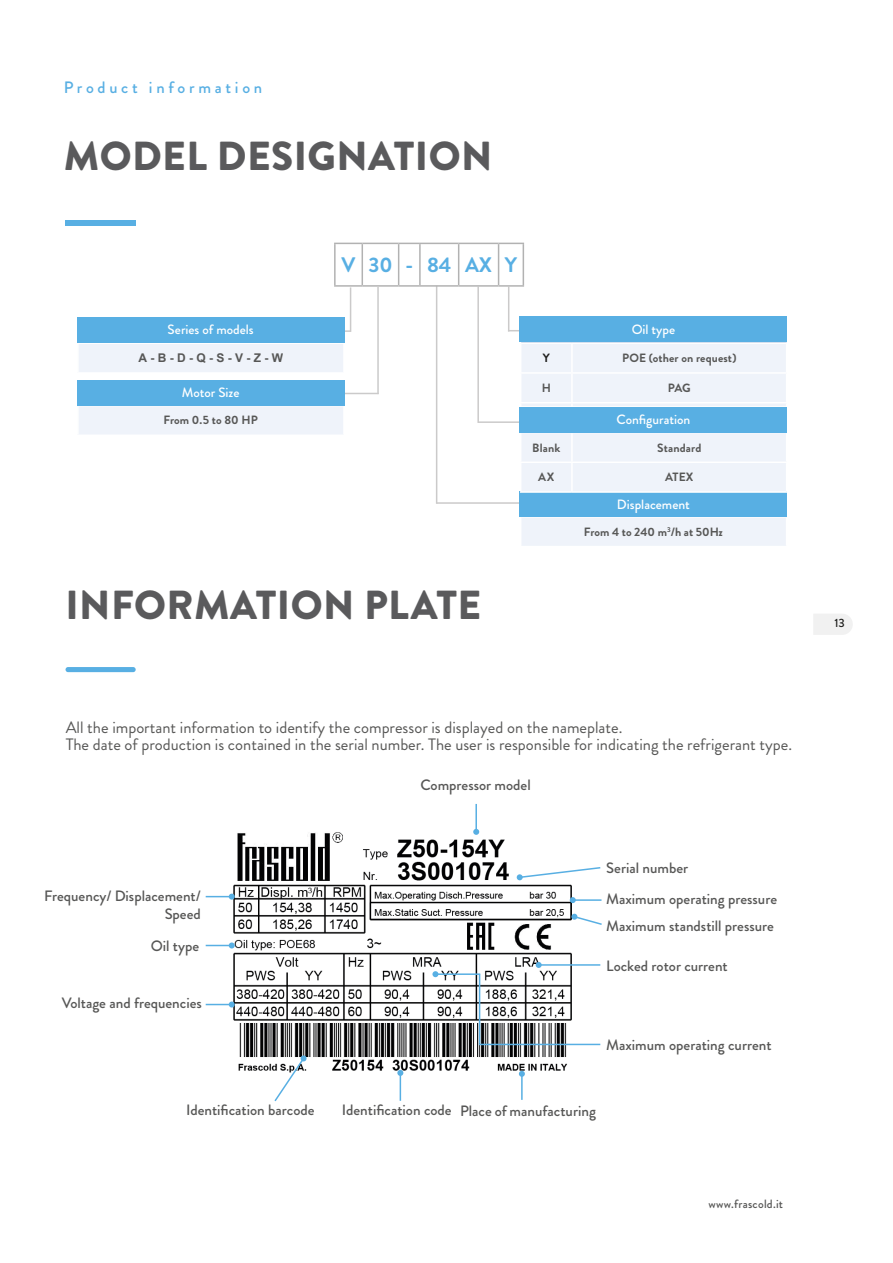
<style>
.page{position:relative;width:893px;height:1263px;background:#fff}
.page>*{position:absolute;margin:0;border:0;box-sizing:border-box;transform-origin:0 0}
.t1{font:900 40.5px "Brandon Grotesque";letter-spacing:.01em;color:#5a5a5c}
.t2{font:700 21px "Brandon Grotesque";letter-spacing:.3em;color:#58afe3}
.t3{font:16.5px/16.6px "Brandon Grotesque";color:#575756}
.t4{font:500 16.5px "Brandon Grotesque";letter-spacing:.225em;color:#58afe3}
.t5{font:500 15px/18px "Brandon Grotesque";color:#575756;text-align:right}
.t6{font:500 13.5px "Brandon Grotesque";color:#fff}
.t7{font:700 12px "Brandon Grotesque";letter-spacing:.01em;color:#575756}
.t8{font:500 12px "Brandon Grotesque";letter-spacing:.02em;color:#575756}
.t9{font:700 12px "Arial";color:#575756}
.t10{font:500 12px "Brandon Grotesque";color:#1d1d1b}
.t11{font:700 12px "Brandon Grotesque";color:#1d1d1b}
</style>
<div class="page">
<svg style="left:813px;top:614px;width:40px;height:21px"></svg>
<div style="left:66px;top:221px;width:70px;height:5px;background:#58afe3"></div>
<hr style="left:478px;top:421px;width:70px;height:2px;background:#cbcaca">
<hr style="left:437px;top:502px;width:103px;height:2px;background:#cbcaca">
<hr style="left:311px;top:330px;width:40px;height:2px;background:#cbcaca">
<hr style="left:316px;top:393px;width:63px;height:1px;background:#cbcaca">
<hr style="left:508px;top:330px;width:40px;height:1px;background:#cbcaca">
<hr style="left:350px;top:287px;width:1px;height:45px;background:#cbcaca">
<hr style="left:377px;top:287px;width:2px;height:107px;background:#cbcaca">
<hr style="left:436px;top:286px;width:1px;height:218px;background:#cbcaca">
<hr style="left:508px;top:287px;width:1px;height:44px;background:#cbcaca">
<hr style="left:477px;top:287px;width:2px;height:136px;background:#cbcaca">
<div style="left:78px;top:405px;width:266px;height:30px;background:#eff3fa"></div>
<hr style="left:343px;top:381px;width:2px;height:24px;background:#fff">
<hr style="left:77px;top:405px;width:268px;height:1px;background:#fff">
<hr style="left:77px;top:406px;width:2px;height:29px;background:#fff">
<hr style="left:343px;top:406px;width:2px;height:29px;background:#fff">
<div style="left:78px;top:343px;width:266px;height:30px;background:#eff3fa"></div>
<hr style="left:343px;top:318px;width:2px;height:24px;background:#fff">
<hr style="left:77px;top:342px;width:268px;height:2px;background:#fff">
<hr style="left:77px;top:344px;width:2px;height:28px;background:#fff">
<hr style="left:343px;top:344px;width:2px;height:28px;background:#fff">
<hr style="left:77px;top:372px;width:268px;height:2px;background:#fff">
<div style="left:77px;top:380px;width:267px;height:25px;background:#58afe3"></div>
<div style="left:77px;top:317px;width:267px;height:25px;background:#58afe3"></div>
<div style="left:520px;top:316px;width:267px;height:26px;background:#58afe3"></div>
<svg style="left:520px;top:342px;width:267px;height:204px"></svg>
<hr style="left:520px;top:491px;width:52px;height:2px;background:#fff">
<hr style="left:572px;top:491px;width:215px;height:2px;background:#fff">
<div style="left:520px;top:407px;width:267px;height:25px;background:#58afe3"></div>
<img style="left:233px;top:831px;width:338px;height:243px">
<div style="left:66px;top:667px;width:70px;height:5px;background:#58afe3;border-radius:3px"></div>
<hr style="left:475px;top:804px;width:2px;height:28px;background:#58afe3">
<svg style="left:473px;top:829px;width:6px;height:6px"></svg>
<svg style="left:397px;top:1070px;width:6px;height:31px"></svg>
<hr style="left:521px;top:1074px;width:2px;height:26px;background:#58afe3">
<svg style="left:519px;top:1071px;width:6px;height:6px"></svg>
<svg style="left:273px;top:1055px;width:34px;height:47px"></svg>
<svg style="left:206px;top:1001px;width:29px;height:6px"></svg>
<svg style="left:206px;top:894px;width:29px;height:6px"></svg>
<svg style="left:206px;top:942px;width:29px;height:6px"></svg>
<hr style="left:573px;top:899px;width:28px;height:2px;background:#58afe3">
<svg style="left:570px;top:897px;width:6px;height:6px"></svg>
<svg style="left:571px;top:913px;width:31px;height:12px"></svg>
<svg style="left:518px;top:866px;width:83px;height:13px"></svg>
<div style="left:516px;top:874px;width:7px;height:6px;background:#58afe3;border-radius:50%"></div>
<hr style="left:479px;top:1044px;width:121px;height:1px;background:#58afe3">
<hr style="left:539px;top:964px;width:61px;height:2px;background:#58afe3">
<svg style="left:536px;top:962px;width:6px;height:6px"></svg>
<hr style="left:479px;top:974px;width:1px;height:70px;background:#58afe3">
<hr style="left:435px;top:973px;width:45px;height:2px;background:#58afe3">
<svg style="left:432px;top:971px;width:6px;height:6px"></svg>
<svg style="left:334px;top:243px;width:28px;height:1px"></svg>
<hr style="left:334px;top:244px;width:2px;height:41px;background:#b2b2b2">
<hr style="left:362px;top:243px;width:37px;height:1px;background:#b2b2b2">
<hr style="left:362px;top:244px;width:1px;height:41px;background:#b2b2b2">
<svg style="left:399px;top:243px;width:21px;height:1px"></svg>
<hr style="left:398px;top:244px;width:1px;height:41px;background:#b2b2b2">
<hr style="left:420px;top:243px;width:39px;height:1px;background:#b2b2b2">
<hr style="left:419px;top:244px;width:2px;height:41px;background:#b2b2b2">
<hr style="left:459px;top:243px;width:40px;height:1px;background:#b2b2b2">
<hr style="left:458px;top:244px;width:1px;height:41px;background:#b2b2b2">
<svg style="left:499px;top:243px;width:25px;height:1px"></svg>
<hr style="left:498px;top:244px;width:1px;height:41px;background:#b2b2b2">
<hr style="left:523px;top:244px;width:1px;height:41px;background:#b2b2b2">
<hr style="left:334px;top:285px;width:28px;height:2px;background:#b2b2b2">
<hr style="left:362px;top:285px;width:37px;height:2px;background:#b2b2b2">
<hr style="left:399px;top:285px;width:21px;height:2px;background:#b2b2b2">
<hr style="left:420px;top:285px;width:39px;height:2px;background:#b2b2b2">
<hr style="left:459px;top:285px;width:40px;height:2px;background:#b2b2b2">
<hr style="left:499px;top:285px;width:25px;height:2px;background:#b2b2b2">
<p class="t4" style="left:64px;top:76px;width:200px">Product information</p>
<h1 class="t1" style="left:64px;top:128px;width:430px">MODEL DESIGNATION</h1>
<p class="t6" style="left:168px;top:320px;width:88px">Series of models</p>
<p class="t9" style="left:139px;top:350px;width:146px">A - B - D - Q - S - V - Z - W</p>
<p class="t6" style="left:182px;top:383px;width:59px">Motor Size</p>
<p class="t7" style="left:164px;top:412px;width:96px">From 0.5 to 80 HP</p>
<h2 class="t2" style="left:342px;top:250px;width:177px">V30-84AXY</h2>
<p class="t6" style="left:632px;top:320px;width:45px">Oil type</p>
<p class="t11" style="left:543px;top:350px;width:8px">Y</p>
<p class="t7" style="left:622px;top:350px;width:116px">POE (other on request)</p>
<p class="t7" style="left:542px;top:379px;width:11px">H</p>
<p class="t7" style="left:668px;top:379px;width:25px">PAG</p>
<p class="t6" style="left:616px;top:410px;width:75px">Configuration</p>
<p class="t7" style="left:532px;top:439px;width:30px">Blank</p>
<p class="t7" style="left:657px;top:439px;width:46px">Standard</p>
<p class="t7" style="left:538px;top:469px;width:18px">AX</p>
<p class="t7" style="left:665px;top:469px;width:30px">ATEX</p>
<p class="t6" style="left:617px;top:495px;width:74px">Displacement</p>
<p class="t7" style="left:584px;top:523px;width:141px">From 4 to 240 m<sup>3</sup>/h at 50Hz</p>
<h1 class="t1" style="left:66px;top:576px;width:417px">INFORMATION PLATE</h1>
<p class="t3" style="left:66px;top:719px;width:728px">All the important information to identify the compressor is displayed on the nameplate.<br>The date of production is contained in the serial number. The user is responsible for indicating the refrigerant type.</p>
<p class="t5" style="left:420px;top:776px;width:112px">Compressor model</p>
<p class="t5" style="left:44px;top:887px;width:158px">Frequency/ Displacement/<br>Speed</p>
<p class="t5" style="left:151px;top:937px;width:50px">Oil type</p>
<p class="t5" style="left:62px;top:994px;width:142px">Voltage and frequencies</p>
<p class="t5" style="left:606px;top:852px;width:172px;line-height:31.3px;text-align:left">Serial number<br>Maximum operating pressure</p>
<p class="t5" style="left:606px;top:917px;width:169px">Maximum standstill pressure</p>
<p class="t5" style="left:606px;top:957px;width:123px">Locked rotor current</p>
<p class="t5" style="left:606px;top:1036px;width:167px">Maximum operating current</p>
<p class="t5" style="left:186px;top:1101px;width:130px">Identification barcode</p>
<p class="t5" style="left:342px;top:1102px;width:255px">Identification code Place of manufacturing</p>
<p class="t8" style="left:709px;top:1195px;width:76px">www.frascold.it</p>
<p class="t10" style="left:834px;top:615px;width:12px">13</p>
</div>
